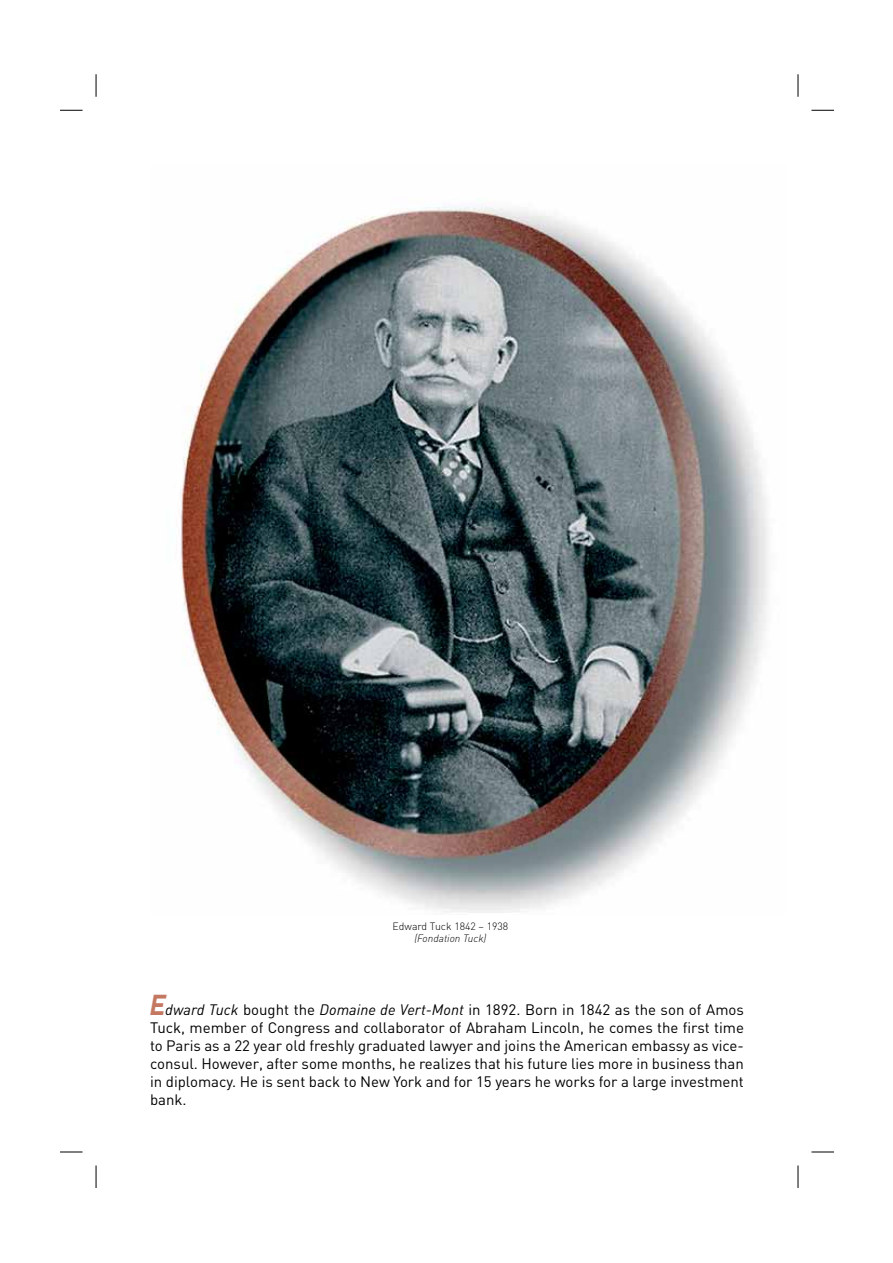
<style>
.page{position:relative;width:893px;height:1263px;background:#fff}
.page>*{position:absolute;margin:0;border:0;box-sizing:border-box;transform-origin:0 0}
.t1{font:15px/18px "DIN";color:#000;text-align:justify}
.t2{font:300 10.5px "DIN";color:#000}
.t3{font:italic 300 10.5px "DIN";color:#000}
.s1{font-family:"Monark";font-weight:700;font-style:italic;font-size:27px;color:#c57861}
.s2{font-style:italic}
</style>
<div class="page">
<img style="left:180px;top:199px;width:588px;height:714px">
<svg style="left:60px;top:110px;width:22px;height:1px"></svg>
<svg style="left:811px;top:110px;width:23px;height:1px"></svg>
<svg style="left:60px;top:1152px;width:22px;height:1px"></svg>
<svg style="left:811px;top:1152px;width:23px;height:1px"></svg>
<svg style="left:96px;top:74px;width:1px;height:23px"></svg>
<svg style="left:96px;top:1166px;width:1px;height:22px"></svg>
<svg style="left:797px;top:74px;width:1px;height:23px"></svg>
<svg style="left:797px;top:1166px;width:1px;height:22px"></svg>
<p class="t2" style="left:392px;top:920px;width:117px">Edward Tuck 1842 – 1938</p>
<p class="t3" style="left:414px;top:932px;width:74px">(Fondation Tuck)</p>
<p class="t1" style="left:150px;top:1000px;width:595px"><span class="s1">E</span><span class="s2">dward Tuck</span> bought the <span class="s2">Domaine de Vert-Mont</span> in 1892. Born in 1842 as the son of Amos Tuck, member of Congress and collaborator of Abraham Lincoln, he comes the first time to Paris as a 22 year old freshly graduated lawyer and joins the American embassy as vice&shy;consul. However, after some months, he realizes that his future lies more in business than in diplomacy. He is sent back to New York and for 15 years he works for a large investment bank.</p>
</div>
